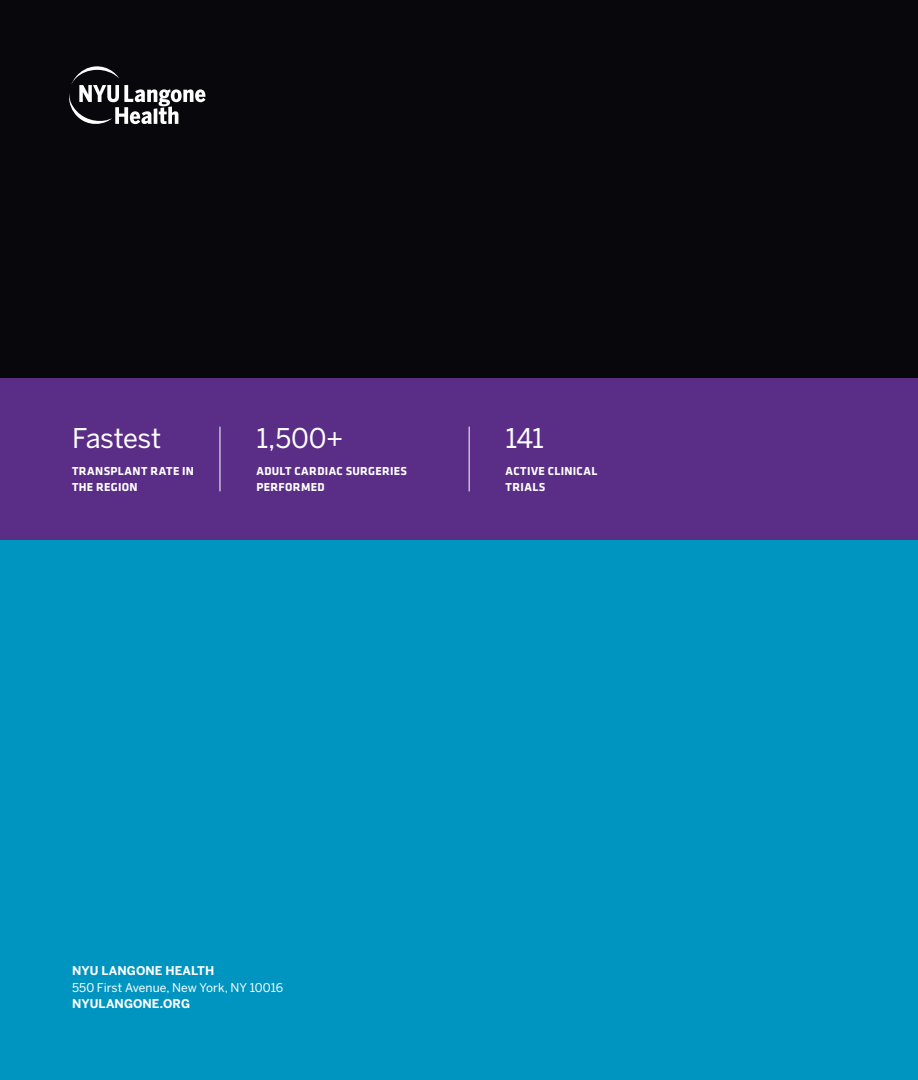
<style>
.page{position:relative;width:918px;height:1080px;background:#fff}
.page>*{position:absolute;margin:0;border:0;box-sizing:border-box;transform-origin:0 0}
.t1{font:27px "Benton Sans";letter-spacing:-.015em;color:#fff}
.t2{font:700 12px/16.5px "Klavika";letter-spacing:.03em;color:#fff}
.t3{font:700 12px "Benton Sans";letter-spacing:.005em;color:#fff}
.t4{font:12px "Benton Sans";letter-spacing:.005em;color:#fff}
</style>
<div class="page">
<div style="left:0;top:378px;width:918px;height:162px;background:#5a2d87"></div>
<div style="left:0;top:540px;width:918px;height:540px;background:#0095c1"></div>
<div style="left:0;top:0;width:918px;height:378px;background:#08070b"></div>
<svg style="left:69px;top:66px;width:136px;height:58px"></svg>
<hr style="left:220px;top:427px;width:1px;height:64px;background:#fff">
<hr style="left:469px;top:427px;width:1px;height:64px;background:#fff">
<h1 class="t1" style="left:72px;top:422px;width:91px">Fastest</h1>
<p class="t2" style="left:72px;top:462px;width:124px">TRANSPLANT RATE IN<br>THE REGION</p>
<h1 class="t1" style="left:256px;top:422px;width:89px">1,500+</h1>
<p class="t2" style="left:256px;top:462px;width:152px">ADULT CARDIAC SURGERIES<br>PERFORMED</p>
<h1 class="t1" style="left:506px;top:422px;width:40px">141</h1>
<p class="t2" style="left:506px;top:462px;width:93px">ACTIVE CLINICAL<br>TRIALS</p>
<p class="t3" style="left:72px;top:963px;width:144px">NYU LANGONE HEALTH</p>
<p class="t4" style="left:72px;top:980px;width:213px">550 First Avenue, New York, NY 10016</p>
<p class="t3" style="left:72px;top:996px;width:120px">NYULANGONE.ORG</p>
</div>
